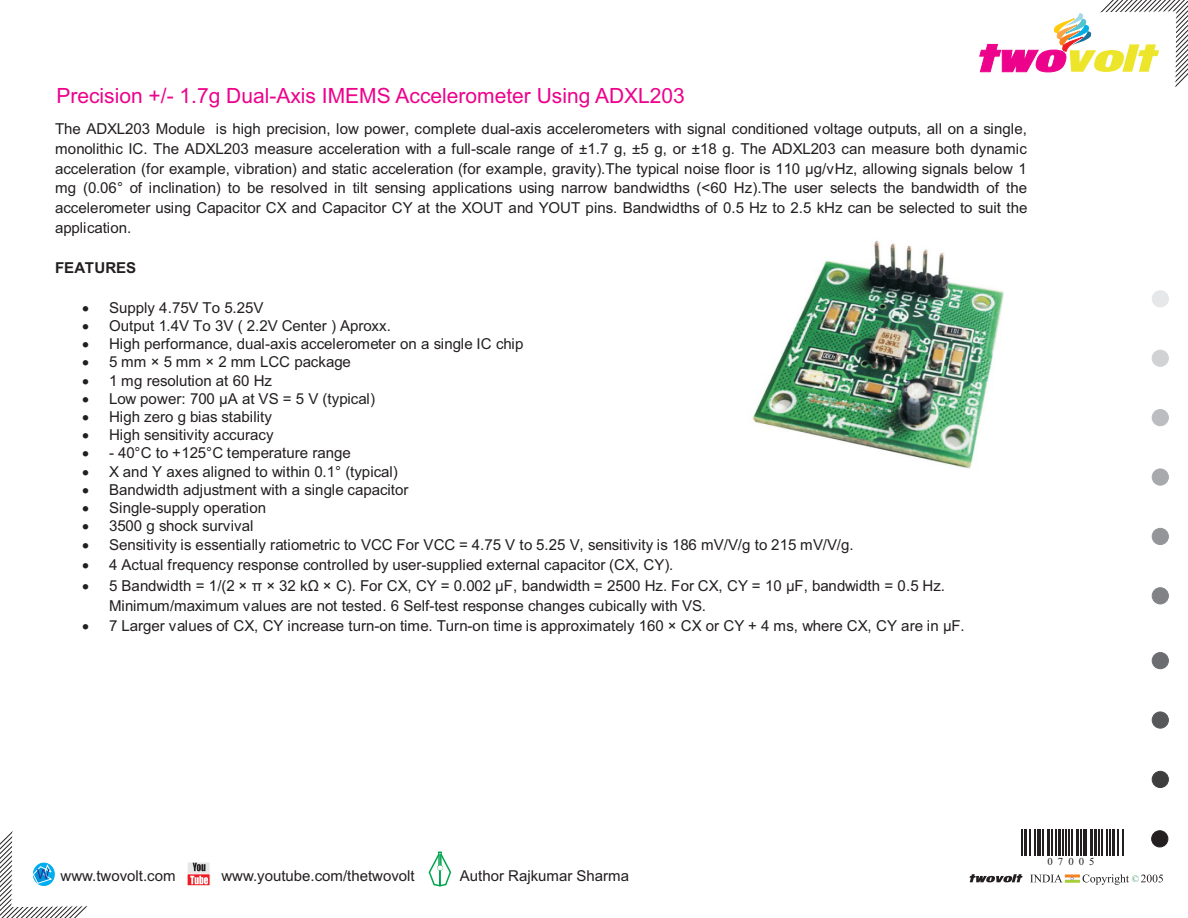
<style>
.page{position:relative;width:1188px;height:918px;background:#fff}
.page>*{position:absolute;margin:0;border:0;box-sizing:border-box;transform-origin:0 0}
.t1{font:21px "Arial";color:#ed028c}
.t2{font:15.15px/19.6px "Arial";color:#231f20}
.t3{font:15.15px "Symbol";color:#231f20}
.t4{font:700 15.15px "Arial";color:#231f20}
.t5{font:15px "Arial";color:#231f20}
.t6{font:10.65px "Times New Roman";letter-spacing:.475em;color:#231f20}
.t7{font:9.9px "Times New Roman";color:#53a174}
</style>
<div class="page">
<svg style="left:1021px;top:829px;width:1px;height:27px"></svg>
<hr style="left:1024px;top:829px;width:3px;height:27px;background:#231f20">
<svg style="left:1030px;top:829px;width:14px;height:27px"></svg>
<hr style="left:1047px;top:829px;width:3px;height:27px;background:#231f20">
<hr style="left:1051px;top:829px;width:2px;height:27px;background:#231f20">
<svg style="left:1056px;top:829px;width:1px;height:27px"></svg>
<hr style="left:1059px;top:829px;width:2px;height:27px;background:#231f20">
<svg style="left:1063px;top:829px;width:10px;height:27px"></svg>
<hr style="left:1076px;top:829px;width:2px;height:27px;background:#231f20">
<svg style="left:1080px;top:829px;width:7px;height:27px"></svg>
<hr style="left:1090px;top:829px;width:3px;height:27px;background:#231f20">
<hr style="left:1095px;top:829px;width:2px;height:27px;background:#231f20">
<svg style="left:1099px;top:829px;width:11px;height:27px"></svg>
<hr style="left:1112px;top:829px;width:2px;height:27px;background:#231f20">
<svg style="left:1118px;top:829px;width:5px;height:27px"></svg>
<div style="left:1152px;top:652px;width:17px;height:17px;background:#6c6d70;border:1px solid #6c6d70;border-radius:50%"></div>
<div style="left:1152px;top:712px;width:17px;height:16px;background:#57585a;border:1px solid #57585a;border-radius:50%"></div>
<div style="left:1152px;top:771px;width:17px;height:17px;background:#3e3e3f;border:1px solid #3e3e3f;border-radius:50%"></div>
<div style="left:1152px;top:831px;width:16px;height:16px;background:#231f20;border:1px solid #231f20;border-radius:50%"></div>
<div style="left:1152px;top:409px;width:17px;height:17px;background:#bcbdc0;border:1px solid #bcbdc0;border-radius:50%"></div>
<div style="left:1152px;top:469px;width:17px;height:16px;background:#a8a9ad;border:1px solid #a8a9ad;border-radius:50%"></div>
<div style="left:1152px;top:528px;width:17px;height:17px;background:#939598;border:1px solid #939598;border-radius:50%"></div>
<div style="left:1152px;top:588px;width:17px;height:16px;background:#808285;border:1px solid #808285;border-radius:50%"></div>
<div style="left:1152px;top:291px;width:17px;height:16px;background:#e6e7e9;border:1px solid #e6e7e9;border-radius:50%"></div>
<div style="left:1152px;top:350px;width:17px;height:17px;background:#d1d2d4;border:1px solid #d1d2d4;border-radius:50%"></div>
<svg style="left:979px;top:0;width:209px;height:87px"></svg>
<svg style="left:970px;top:874px;width:193px;height:11px"></svg>
<svg style="left:187px;top:862px;width:23px;height:24px"></svg>
<svg style="left:187px;top:863px;width:23px;height:23px"></svg>
<svg style="left:0;top:831px;width:88px;height:87px"></svg>
<svg style="left:428px;top:851px;width:24px;height:36px"></svg>
<img style="left:752px;top:240px;width:251px;height:229px">
<h1 class="t1" style="left:56px;top:87px;width:630px">Precision +/- 1.7g Dual-Axis IMEMS Accelerometer Using ADXL203</h1>
<p class="t2" style="left:55px;top:120px;width:974px;text-align:justify">The ADXL203 Module is high precision, low power, complete dual-axis accelerometers with signal conditioned voltage outputs, all on a single, monolithic IC. The ADXL203 measure acceleration with a full-scale range of ±1.7 g, ±5 g, or ±18 g. The ADXL203 can measure both dynamic acceleration (for example, vibration) and static acceleration (for example, gravity).The typical noise floor is 110 ìg/vHz, allowing signals below 1 mg (0.06° of inclination) to be resolved in tilt sensing applications using narrow bandwidths (&lt;60 Hz).The user selects the bandwidth of the accelerometer using Capacitor CX and Capacitor CY at the XOUT and YOUT pins. Bandwidths of 0.5 Hz to 2.5 kHz can be selected to suit the application.</p>
<p class="t4" style="left:55px;top:262px;width:83px">FEATURES</p>
<p class="t2" style="left:109px;top:299px;width:156px">Supply 4.75V To 5.25V</p>
<p class="t3" style="left:82px;top:339px;width:43px">•</p>
<p class="t2" style="left:109px;top:317px;width:284px">Output 1.4V To 3V ( 2.2V Center ) Aproxx.</p>
<p class="t2" style="left:109px;top:335px;width:416px">High performance, dual-axis accelerometer on a single IC chip</p>
<p class="t3" style="left:82px;top:357px;width:43px">•</p>
<p class="t2" style="left:109px;top:353px;width:244px">5 mm × 5 mm × 2 mm LCC package</p>
<p class="t3" style="left:82px;top:375px;width:43px">•</p>
<p class="t2" style="left:109px;top:372px;width:165px">1 mg resolution at 60 Hz</p>
<p class="t3" style="left:82px;top:393px;width:43px">•</p>
<p class="t2" style="left:109px;top:390px;width:268px">Low power: 700 ìA at VS = 5 V (typical)</p>
<p class="t3" style="left:82px;top:411px;width:43px">•</p>
<p class="t2" style="left:109px;top:408px;width:165px">High zero g bias stability</p>
<p class="t3" style="left:82px;top:430px;width:43px">•</p>
<p class="t2" style="left:109px;top:426px;width:166px">High sensitivity accuracy</p>
<p class="t3" style="left:82px;top:448px;width:43px">•</p>
<p class="t2" style="left:109px;top:445px;width:243px">- 40°C to +125°C temperature range</p>
<p class="t3" style="left:82px;top:466px;width:43px">•</p>
<p class="t2" style="left:109px;top:463px;width:290px">X and Y axes aligned to within 0.1° (typical)</p>
<p class="t3" style="left:82px;top:484px;width:43px">•</p>
<p class="t2" style="left:109px;top:481px;width:301px">Bandwidth adjustment with a single capacitor</p>
<p class="t3" style="left:82px;top:502px;width:43px">•</p>
<p class="t2" style="left:109px;top:499px;width:159px">Single-supply operation</p>
<p class="t3" style="left:82px;top:521px;width:43px">•</p>
<p class="t2" style="left:109px;top:518px;width:146px">3500 g shock survival</p>
<p class="t2" style="left:109px;top:535px;width:746px;line-height:20.4px">Sensitivity is essentially ratiometric to VCC For VCC = 4.75 V to 5.25 V, sensitivity is 186 mV/V/g to 215 mV/V/g.<br>4 Actual frequency response controlled by user-supplied external capacitor (CX, CY).</p>
<p class="t2" style="left:82px;top:577px;width:865px">•5 Bandwidth = 1/(2 × ð × 32 kÙ × C). For CX, CY = 0.002 ìF, bandwidth = 2500 Hz. For CX, CY = 10 ìF, bandwidth = 0.5 Hz.</p>
<p class="t3" style="left:82px;top:621px;width:43px">•</p>
<p class="t3" style="left:82px;top:539px;width:43px">•</p>
<p class="t3" style="left:82px;top:560px;width:43px">•</p>
<p class="t2" style="left:109px;top:597px;width:857px;line-height:20.4px">Minimum/maximum values are not tested. 6 Self-test response changes cubically with VS.<br>7 Larger values of CX, CY increase turn-on time. Turn-on time is approximately 160 × CX or CY + 4 ms, where CX, CY are in ìF.</p>
<p class="t6" style="left:1048px;top:858px;width:49px">07005</p>
<p class="t5" style="left:61px;top:870px;width:117px">www.twovolt.com</p>
<p class="t5" style="left:221px;top:870px;width:195px">www.youtube.com/thetwovolt</p>
<p class="t5" style="left:460px;top:870px;width:171px">Author Rajkumar Sharma</p>
<p class="t7" style="left:1132px;top:875px;width:9px">©</p>
</div>
